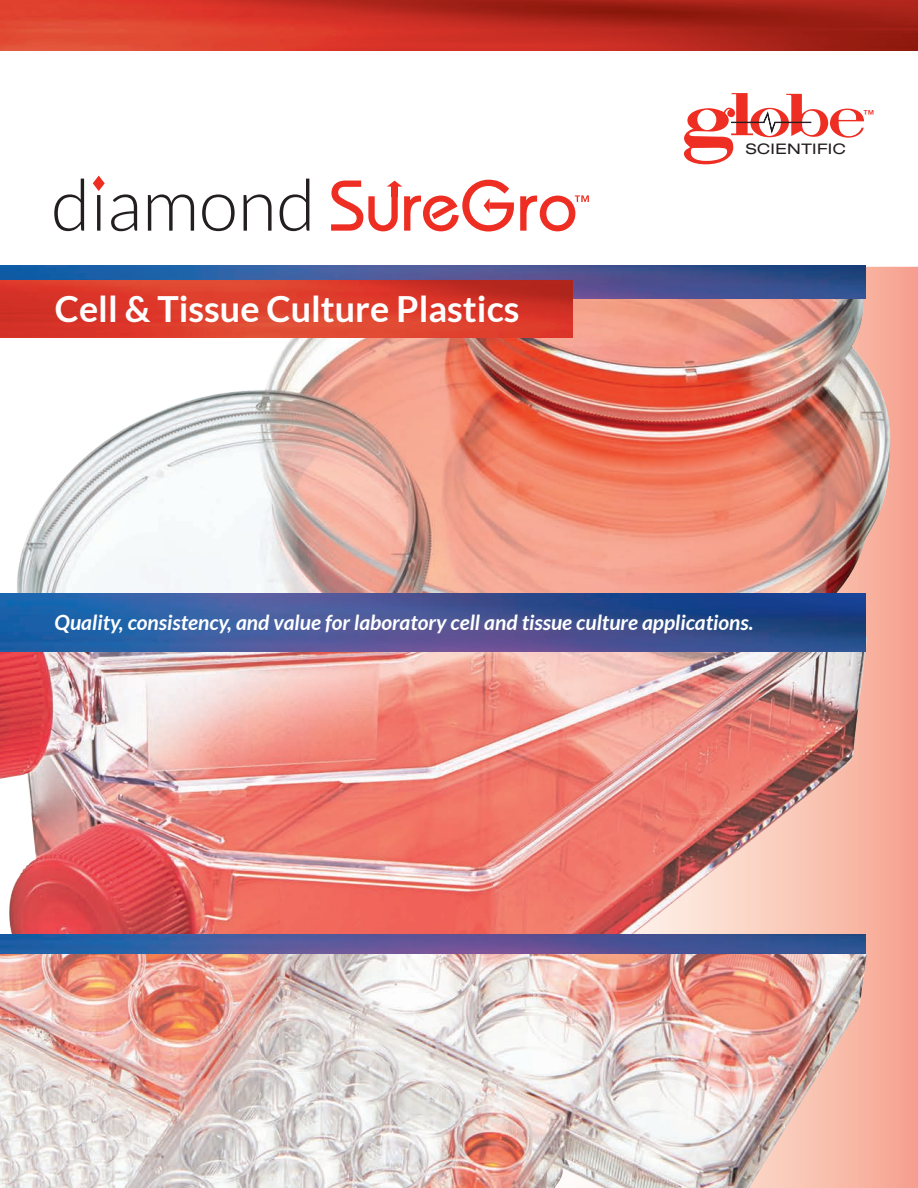
<style>
.page{position:relative;width:918px;height:1188px;background:#fff}
.page>*{position:absolute;margin:0;border:0;box-sizing:border-box;transform-origin:0 0}
.t1{font:700 36px "Lato";color:#fff}
.t2{font:italic 700 21px "Lato";color:#fff}
.t3{font:expanded 14.55px "Helvetica Neue";letter-spacing:.025em;color:#231f20;scale:1.1 1}
.t4{font:500 11.25px "Helvetica Neue";color:#ee2e22}
</style>
<div class="page">
<svg style="left:684px;top:93px;width:180px;height:71px"></svg>
<img style="left:0;top:0;width:918px;height:50px">
<svg style="left:865px;top:267px;width:53px;height:921px;background:#f6a595"></svg>
<img style="left:16px;top:273px;width:876px;height:356px">
<img style="left:0;top:954px;width:867px;height:234px">
<img style="left:0;top:636px;width:918px;height:298px">
<img style="left:0;top:266px;width:865px;height:32px">
<img style="left:0;top:281px;width:573px;height:56px">
<svg style="left:54px;top:179px;width:30px;height:52px"></svg>
<svg style="left:111px;top:194px;width:26px;height:37px"></svg>
<svg style="left:148px;top:194px;width:46px;height:37px"></svg>
<svg style="left:202px;top:194px;width:33px;height:37px"></svg>
<svg style="left:244px;top:194px;width:28px;height:37px"></svg>
<svg style="left:280px;top:179px;width:29px;height:52px"></svg>
<svg style="left:520px;top:195px;width:69px;height:36px"></svg>
<svg style="left:93px;top:176px;width:12px;height:55px"></svg>
<svg style="left:331px;top:180px;width:183px;height:52px"></svg>
<img style="left:0;top:934px;width:865px;height:20px">
<img style="left:0;top:593px;width:865px;height:59px">
<h1 class="t1" style="left:55px;top:288px;width:466px">Cell &amp; Tissue Culture Plastics</h1>
<p class="t3" style="left:746px;top:140px;width:92px">SCIENTIFIC</p>
<p class="t4" style="left:863px;top:107px;width:13px">™</p>
<p class="t2" style="left:55px;top:610px;width:700px">Quality, consistency, and value for laboratory cell and tissue culture applications.</p>
</div>
